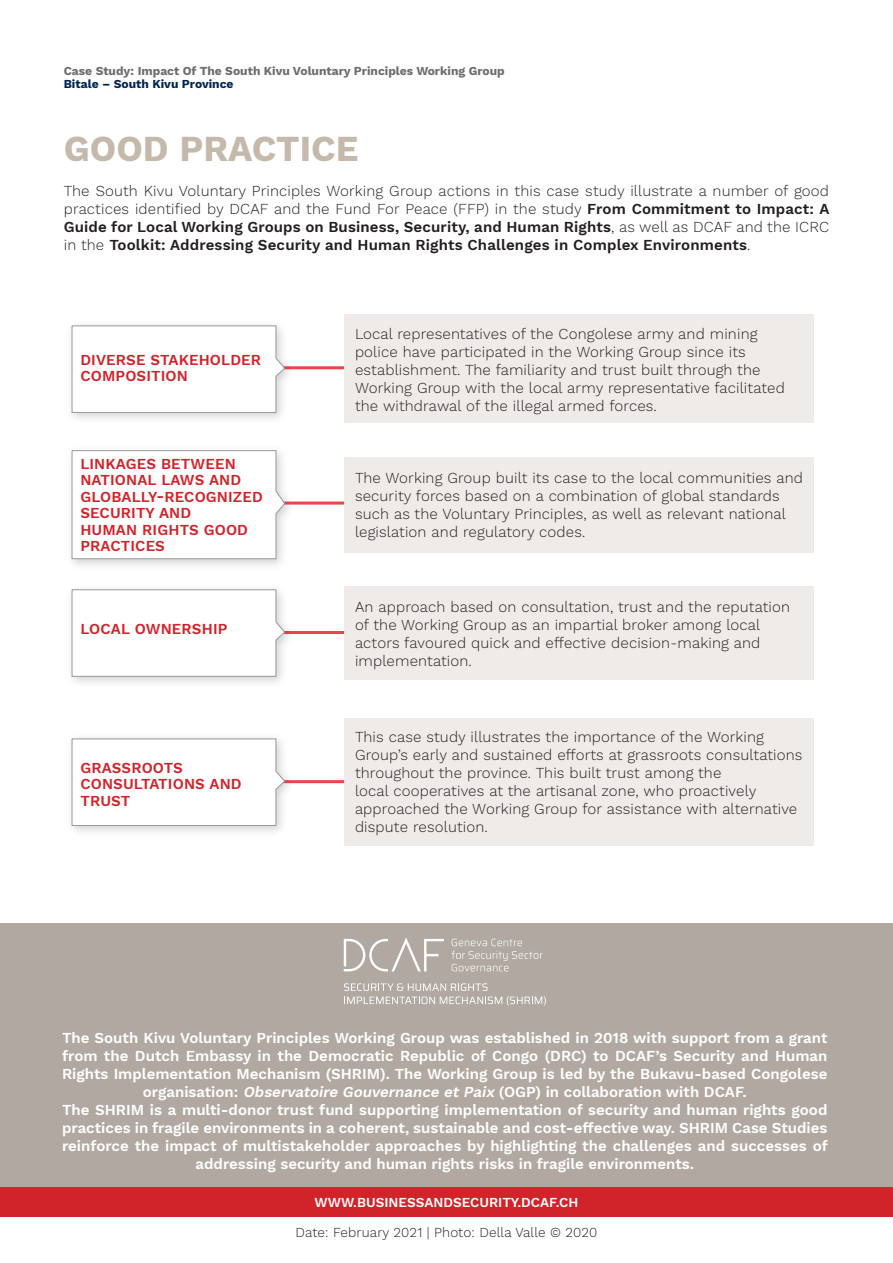
<style>
.page{position:relative;width:893px;height:1263px;background:#fff}
.page>*{position:absolute;margin:0;border:0;box-sizing:border-box;transform-origin:0 0}
.t1{font:700 36px "Work Sans";color:#c5b9ac}
.t2{font:300 15px/18px "Work Sans";letter-spacing:.01em;color:#231f20}
.t3{font:600 15px/18px "Work Sans";color:#fff;text-align:center}
.t4{font:600 15px/16.5px "Work Sans";letter-spacing:.01em;color:#d1232a}
.t5{font:300 13.5px "Work Sans";letter-spacing:.01em;color:#231f20}
.t6{font:600 13.5px "Work Sans";color:#fff}
.t7{font:700 12px "Work Sans";color:#6c6d70}
.t8{font:700 12px "Work Sans";color:#002553}
.s1{font-weight:600}
.s2{font-style:italic}
</style>
<div class="page">
<div style="left:0;top:923px;width:893px;height:268px;background:#b1a9a1"></div>
<hr style="left:242px;top:366px;width:528px;height:3px;background:#ee434c">
<div style="left:66px;top:320px;width:230px;height:105px;background:#231f20;opacity:.21"></div>
<svg style="left:72px;top:325px;width:213px;height:88px"></svg>
<hr style="left:247px;top:502px;width:519px;height:3px;background:#ee434c">
<div style="left:66px;top:444px;width:230px;height:127px;background:#231f20;opacity:.21"></div>
<svg style="left:72px;top:450px;width:213px;height:109px"></svg>
<hr style="left:251px;top:780px;width:519px;height:3px;background:#ee434c">
<div style="left:66px;top:733px;width:230px;height:105px;background:#231f20;opacity:.21"></div>
<svg style="left:72px;top:738px;width:213px;height:88px"></svg>
<hr style="left:251px;top:631px;width:519px;height:3px;background:#ee434c">
<div style="left:66px;top:584px;width:230px;height:105px;background:#231f20;opacity:.21"></div>
<svg style="left:72px;top:589px;width:213px;height:88px"></svg>
<svg style="left:452px;top:939px;width:90px;height:32px"></svg>
<svg style="left:344px;top:983px;width:202px;height:23px"></svg>
<svg style="left:344px;top:937px;width:100px;height:34px"></svg>
<div style="left:344px;top:315px;width:469px;height:108px;background:#efebe8"></div>
<div style="left:344px;top:457px;width:469px;height:95px;background:#efebe8"></div>
<div style="left:344px;top:586px;width:469px;height:94px;background:#efebe8"></div>
<div style="left:344px;top:718px;width:469px;height:128px;background:#efebe8"></div>
<div style="left:0;top:1187px;width:893px;height:29px;background:#d1232a"></div>
<p class="t7" style="left:64px;top:64px;width:442px">Case Study: Impact Of The South Kivu Voluntary Principles Working Group</p>
<p class="t8" style="left:64px;top:77px;width:171px">Bitale – South Kivu Province</p>
<p class="t1" style="left:64px;top:128px;width:296px">GOOD PRACTICE</p>
<p class="t2" style="left:64px;top:183px;width:767px;text-align:justify">The South Kivu Voluntary Principles Working Group actions in this case study illustrate a number of good practices identified by DCAF and the Fund For Peace (FFP) in the study <span class="s1">From Commitment to Impact: A Guide for Local Working Groups on Business, Security, and Human Rights</span>, as well as DCAF and the ICRC in the <span class="s1">Toolkit: Addressing Security and Human Rights Challenges in Complex Environments</span>.</p>
<p class="t4" style="left:80px;top:352px;width:182px">DIVERSE STAKEHOLDER<br>COMPOSITION</p>
<p class="t4" style="left:80px;top:456px;width:184px">LINKAGES BETWEEN<br>NATIONAL LAWS AND<br>GLOBALLY-RECOGNIZED<br>SECURITY AND<br>HUMAN RIGHTS GOOD<br>PRACTICES</p>
<p class="t4" style="left:80px;top:622px;width:149px">LOCAL OWNERSHIP</p>
<p class="t4" style="left:80px;top:760px;width:163px">GRASSROOTS<br>CONSULTATIONS AND<br>TRUST</p>
<p class="t2" style="left:355px;top:325px;width:431px">Local representatives of the Congolese army and mining police have participated in the Working Group since its establishment. The familiarity and trust built through the Working Group with the local army representative facilitated the withdrawal of the illegal armed forces.</p>
<p class="t2" style="left:355px;top:470px;width:450px">The Working Group built its case to the local communities and security forces based on a combination of global standards such as the Voluntary Principles, as well as relevant national legislation and regulatory codes.</p>
<p class="t2" style="left:355px;top:598px;width:437px">An approach based on consultation, trust and the reputation of the Working Group as an impartial broker among local actors favoured quick and effective decision-making and implementation.</p>
<p class="t2" style="left:355px;top:728px;width:449px">This case study illustrates the importance of the Working Group’s early and sustained efforts at grassroots consultations throughout the province. This built trust among the<br>local cooperatives at the artisanal zone, who proactively approached the Working Group for assistance with alternative dispute resolution.</p>
<p class="t3" style="left:62px;top:1029px;width:767px">The South Kivu Voluntary Principles Working Group was established in 2018 with support from a grant from the Dutch Embassy in the Democratic Republic of Congo (DRC) to DCAF’s Security and Human Rights Implementation Mechanism (SHRIM). The Working Group is led by the Bukavu-based Congolese organisation: <span class="s2">Observatoire Gouvernance et Paix</span> (OGP) in collaboration with DCAF.</p>
<p class="t3" style="left:62px;top:1101px;width:767px">The SHRIM is a multi-donor trust fund supporting implementation of security and human rights good practices in fragile environments in a coherent, sustainable and cost-effective way. SHRIM Case Studies reinforce the impact of multistakeholder approaches by highlighting the challenges and successes of addressing security and human rights risks in fragile environments.</p>
<p class="t6" style="left:314px;top:1194px;width:265px">WWW.BUSINESSANDSECURITY.DCAF.CH</p>
<p class="t5" style="left:295px;top:1225px;width:303px">Date: February 2021 | Photo: Della Valle © 2020</p>
</div>
